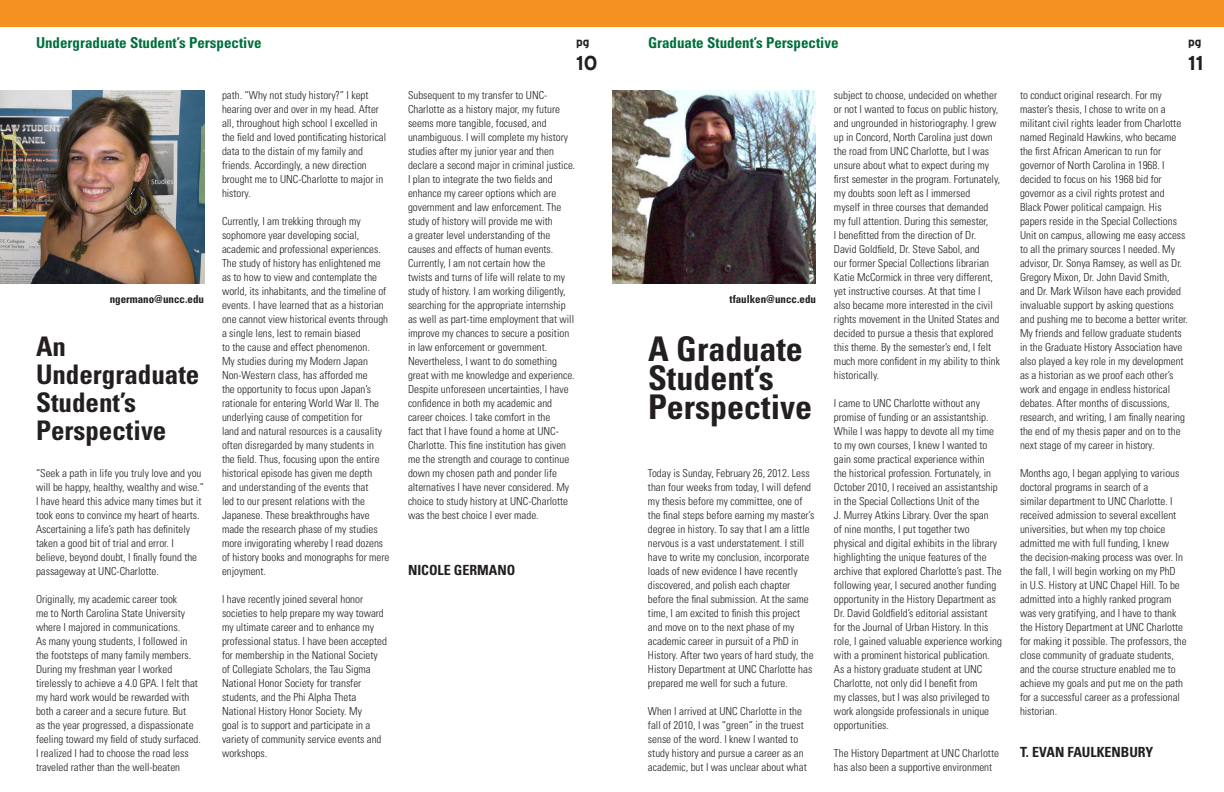
<style>
.page{position:relative;width:1224px;height:792px;background:#fff}
.page>*{position:absolute;margin:0;border:0;box-sizing:border-box;transform-origin:0 0}
.t1{font:700 condensed 34px/29px "Univers";color:#231f20}
.t2{font:700 condensed 27px/28px "Univers";color:#231f20}
.t3{font:700 20px "Interstate";color:#231f20}
.t4{font:700 condensed 15px "Univers";color:#006f3c}
.t5{font:700 condensed 14px "Univers";color:#231f20}
.t6{font:700 12px "Interstate";color:#231f20}
.t7{font:300 condensed 11px/14px "Univers";color:#231f20}
.t8{font:700 condensed 11px "Univers";color:#231f20}
</style>
<div class="page">
<div style="left:0;top:0;width:1224px;height:27px;background:#f49120"></div>
<img style="left:0;top:90px;width:204px;height:194px">
<img style="left:612px;top:90px;width:204px;height:194px">
<p class="t4" style="left:36px;top:33px;width:227px">Undergraduate Student’s Perspective</p>
<p class="t8" style="left:110px;top:292px;width:96px">ngermano@uncc.edu</p>
<p class="t2" style="left:36px;top:332px;width:31px">An</p>
<p class="t2" style="left:36px;top:360px;width:165px">Undergraduate</p>
<p class="t2" style="left:36px;top:388px;width:132px">Student’s<br>Perspective</p>
<p class="t7" style="left:36px;top:466px;width:170px">“Seek a path in life you truly love and you will be happy, healthy, wealthy and wise.” I have heard this advice many times but it took eons to convince my heart of hearts.<br>Ascertaining a life’s path has definitely taken a good bit of trial and error. I believe, beyond doubt, I finally found the passageway at UNC-Charlotte.</p>
<p class="t7" style="left:36px;top:592px;width:166px">Originally, my academic career took<br>me to North Carolina State University where I majored in communications.<br>As many young students, I followed in the footsteps of many family members.<br>During my freshman year I worked tirelessly to achieve a 4.0 GPA. I felt that my hard work would be rewarded with both a career and a secure future. But<br>as the year progressed, a dispassionate feeling toward my field of study surfaced.<br>I realized I had to choose the road less traveled rather than the well-beaten</p>
<p class="t7" style="left:222px;top:88px;width:166px">path. “Why not study history?” I kept hearing over and over in my head. After all, throughout high school I excelled in the field and loved pontificating historical data to the distain of my family and friends. Accordingly, a new direction brought me to UNC-Charlotte to major in history.</p>
<p class="t7" style="left:222px;top:214px;width:169px">Currently, I am trekking through my sophomore year developing social, academic and professional experiences.<br>The study of history has enlightened me as to how to view and contemplate the world, its inhabitants, and the timeline of events. I have learned that as a historian one cannot view historical events through a single lens, lest to remain biased<br>to the cause and effect phenomenon.<br>My studies during my Modern Japan Non-Western class, has afforded me<br>the opportunity to focus upon Japan’s rationale for entering World War II. The underlying cause of competition for<br>land and natural resources is a causality often disregarded by many students in the field. Thus, focusing upon the entire historical episode has given me depth and understanding of the events that<br>led to our present relations with the Japanese. These breakthroughs have made the research phase of my studies more invigorating whereby I read dozens of history books and monographs for mere enjoyment.</p>
<p class="t7" style="left:222px;top:592px;width:166px">I have recently joined several honor societies to help prepare my way toward my ultimate career and to enhance my professional status. I have been accepted for membership in the National Society of Collegiate Scholars, the Tau Sigma National Honor Society for transfer students, and the Phi Alpha Theta National History Honor Society. My<br>goal is to support and participate in a variety of community service events and workshops.</p>
<p class="t6" style="left:576px;top:35px;width:15px">pg</p>
<p class="t4" style="left:648px;top:33px;width:192px">Graduate Student’s Perspective</p>
<p class="t3" style="left:576px;top:51px;width:23px">10</p>
<p class="t7" style="left:408px;top:88px;width:169px">Subsequent to my transfer to UNC-Charlotte as a history major, my future seems more tangible, focused, and unambiguous. I will complete my history studies after my junior year and then declare a second major in criminal justice.<br>I plan to integrate the two fields and enhance my career options which are government and law enforcement. The study of history will provide me with<br>a greater level understanding of the causes and effects of human events.<br>Currently, I am not certain how the<br>twists and turns of life will relate to my study of history. I am working diligently, searching for the appropriate internship as well as part-time employment that will improve my chances to secure a position in law enforcement or government.<br>Nevertheless, I want to do something great with me knowledge and experience.<br>Despite unforeseen uncertainties, I have confidence in both my academic and career choices. I take comfort in the<br>fact that I have found a home at UNC-Charlotte. This fine institution has given me the strength and courage to continue down my chosen path and ponder life alternatives I have never considered. My choice to study history at UNC-Charlotte was the best choice I ever made.</p>
<p class="t5" style="left:408px;top:561px;width:109px">NICOLE GERMANO</p>
<p class="t8" style="left:730px;top:292px;width:88px">tfaulken@uncc.edu</p>
<p class="t1" style="left:648px;top:334px;width:166px">A Graduate<br>Student’s<br>Perspective</p>
<p class="t7" style="left:648px;top:466px;width:168px">Today is Sunday, February 26, 2012. Less than four weeks from today, I will defend my thesis before my committee, one of the final steps before earning my master’s degree in history. To say that I am a little nervous is a vast understatement. I still have to write my conclusion, incorporate loads of new evidence I have recently discovered, and polish each chapter before the final submission. At the same time, I am excited to finish this project and move on to the next phase of my academic career in pursuit of a PhD in History. After two years of hard study, the History Department at UNC Charlotte has prepared me well for such a future.</p>
<p class="t7" style="left:648px;top:704px;width:160px">When I arrived at UNC Charlotte in the fall of 2010, I was “green” in the truest sense of the word. I knew I wanted to study history and pursue a career as an academic, but I was unclear about what</p>
<p class="t7" style="left:834px;top:88px;width:168px">subject to choose, undecided on whether or not I wanted to focus on public history, and ungrounded in historiography. I grew up in Concord, North Carolina just down the road from UNC Charlotte, but I was unsure about what to expect during my first semester in the program. Fortunately, my doubts soon left as I immersed<br>myself in three courses that demanded my full attention. During this semester,<br>I benefitted from the direction of Dr.<br>David Goldfield, Dr. Steve Sabol, and<br>our former Special Collections librarian Katie McCormick in three very different, yet instructive courses. At that time I<br>also became more interested in the civil rights movement in the United States and decided to pursue a thesis that explored this theme. By the semester’s end, I felt much more confident in my ability to think historically.</p>
<p class="t7" style="left:834px;top:396px;width:169px">I came to UNC Charlotte without any promise of funding or an assistantship.<br>While I was happy to devote all my time to my own courses, I knew I wanted to gain some practical experience within<br>the historical profession. Fortunately, in October 2010, I received an assistantship in the Special Collections Unit of the<br>J. Murrey Atkins Library. Over the span<br>of nine months, I put together two physical and digital exhibits in the library highlighting the unique features of the archive that explored Charlotte’s past. The following year, I secured another funding opportunity in the History Department as Dr. David Goldfield’s editorial assistant<br>for the Journal of Urban History. In this role, I gained valuable experience working with a prominent historical publication.<br>As a history graduate student at UNC Charlotte, not only did I benefit from<br>my classes, but I was also privileged to work alongside professionals in unique opportunities.</p>
<p class="t7" style="left:834px;top:746px;width:166px">The History Department at UNC Charlotte has also been a supportive environment</p>
<p class="t6" style="left:1188px;top:35px;width:15px">pg</p>
<p class="t3" style="left:1188px;top:51px;width:17px">11</p>
<p class="t7" style="left:1020px;top:88px;width:169px">to conduct original research. For my master’s thesis, I chose to write on a militant civil rights leader from Charlotte named Reginald Hawkins, who became the first African American to run for governor of North Carolina in 1968. I decided to focus on his 1968 bid for governor as a civil rights protest and Black Power political campaign. His papers reside in the Special Collections Unit on campus, allowing me easy access to all the primary sources I needed. My advisor, Dr. Sonya Ramsey, as well as Dr.<br>Gregory Mixon, Dr. John David Smith,<br>and Dr. Mark Wilson have each provided invaluable support by asking questions and pushing me to become a better writer.<br>My friends and fellow graduate students in the Graduate History Association have also played a key role in my development as a historian as we proof each other’s work and engage in endless historical debates. After months of discussions, research, and writing, I am finally nearing the end of my thesis paper and on to the next stage of my career in history.</p>
<p class="t7" style="left:1020px;top:466px;width:168px">Months ago, I began applying to various doctoral programs in search of a<br>similar department to UNC Charlotte. I received admission to several excellent universities, but when my top choice admitted me with full funding, I knew<br>the decision-making process was over. In the fall, I will begin working on my PhD<br>in U.S. History at UNC Chapel Hill. To be admitted into a highly ranked program was very gratifying, and I have to thank the History Department at UNC Charlotte for making it possible. The professors, the close community of graduate students, and the course structure enabled me to achieve my goals and put me on the path for a successful career as a professional historian.</p>
<p class="t5" style="left:1020px;top:743px;width:135px">T. EVAN FAULKENBURY</p>
</div>
